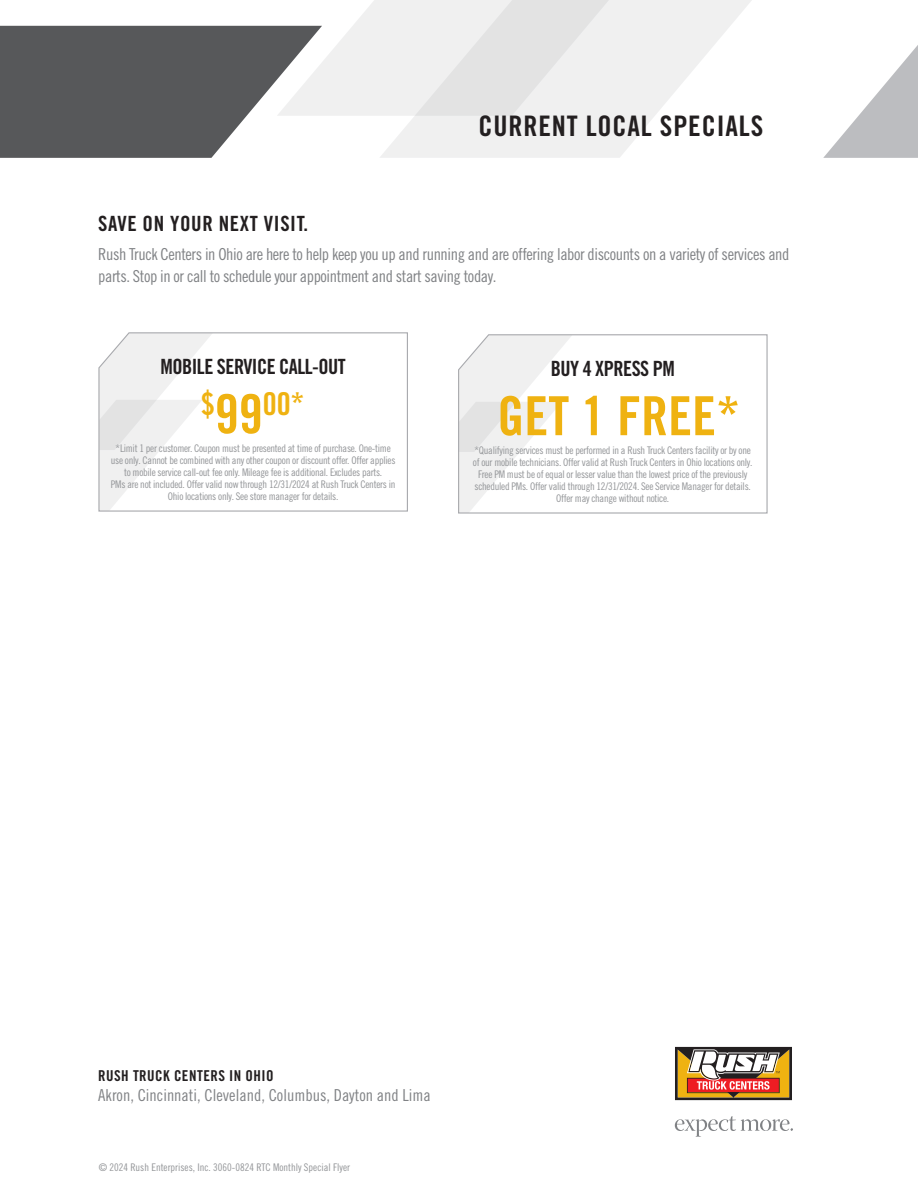
<style>
.page{position:relative;width:918px;height:1188px;background:#fff}
.page>*{position:absolute;margin:0;border:0;box-sizing:border-box;transform-origin:0 0}
.t1{font:54px "Trade Gothic LT Pro Bd Cn 20";color:#efb211}
.t2{font:31.5px "Trade Gothic LT Pro Bd Cn 20";color:#efb211}
.t3{font:28.35px "Trade Gothic LT Pro Bd Cn 20";letter-spacing:.03em;color:#231f20}
.t4{font:21px "Trade Gothic LT Pro Bd Cn 20";letter-spacing:-.025em;color:#231f20}
.t5{font:21px "Trade Gothic LT Pro Bd Cn 20";letter-spacing:.03em;color:#231f20}
.t6{font:16.5px/22.5px "Trade Gothic LT Pro Cn 18";letter-spacing:-.025em;color:#808285}
.t7{font:16.5px "Trade Gothic LT Pro Cn 18";color:#808285}
.t8{font:15px "Trade Gothic LT Pro Bd Cn 20";letter-spacing:.03em;color:#231f20}
.t9{font:10.5px/12px "Trade Gothic LT Pro Cn 18";letter-spacing:-.025em;color:#939598;text-align:center}
.t10{font:10.5px "Trade Gothic LT Pro Cn 18";color:#939598}
.s1{font-size:54px}
</style>
<div class="page">
<svg style="left:675px;top:1116px;width:118px;height:21px"></svg>
<svg style="left:675px;top:1046px;width:117px;height:55px"></svg>
<svg style="left:277px;top:0;width:102px;height:116px;fill:#f0f0f0"></svg>
<svg style="left:379px;top:0;width:373px;height:158px;fill:#f0f0f0"></svg>
<svg style="left:0;top:26px;width:322px;height:132px"></svg>
<svg style="left:823px;top:45px;width:95px;height:113px"></svg>
<svg style="left:458px;top:334px;width:310px;height:180px"></svg>
<svg style="left:98px;top:332px;width:310px;height:180px"></svg>
<p class="t5" style="left:98px;top:211px;width:212px">SAVE ON YOUR NEXT VISIT.</p>
<p class="t3" style="left:478px;top:109px;width:286px">CURRENT LOCAL SPECIALS</p>
<p class="t6" style="left:98px;top:242px;width:693px">Rush Truck Centers in Ohio are here to help keep you up and running and are offering labor discounts on a variety of services and parts. Stop in or call to schedule your appointment and start saving today.</p>
<p class="t4" style="left:161px;top:354px;width:187px">MOBILE SERVICE CALL-OUT</p>
<p class="t2" style="left:201px;top:385px;width:105px">$<span class="s1">99</span>00*</p>
<p class="t9" style="left:111px;top:442px;width:286px">*Limit 1 per customer. Coupon must be presented at time of purchase. One-time use only. Cannot be combined with any other coupon or discount offer. Offer applies to mobile service call-out fee only. Mileage fee is additional. Excludes parts.<br>PMs are not included. Offer valid now through 12/31/2024 at Rush Truck Centers in Ohio locations only. See store manager for details.</p>
<p class="t4" style="left:551px;top:356px;width:126px">BUY 4 XPRESS PM</p>
<p class="t1" style="left:497px;top:383px;width:244px">GET 1 FREE*</p>
<p class="t9" style="left:473px;top:444px;width:281px">*Qualifying services must be performed in a Rush Truck Centers facility or by one of our mobile technicians. Offer valid at Rush Truck Centers in Ohio locations only.<br>Free PM must be of equal or lesser value than the lowest price of the previously scheduled PMs. Offer valid through 12/31/2024. See Service Manager for details.<br>Offer may change without notice.</p>
<p class="t8" style="left:98px;top:1067px;width:177px">RUSH TRUCK CENTERS IN OHIO</p>
<p class="t7" style="left:98px;top:1085px;width:334px">Akron, Cincinnati, Cleveland, Columbus, Dayton and Lima</p>
<p class="t10" style="left:99px;top:1161px;width:253px">© 2024 Rush Enterprises, Inc. 3060-0824 RTC Monthly Special Flyer</p>
</div>
